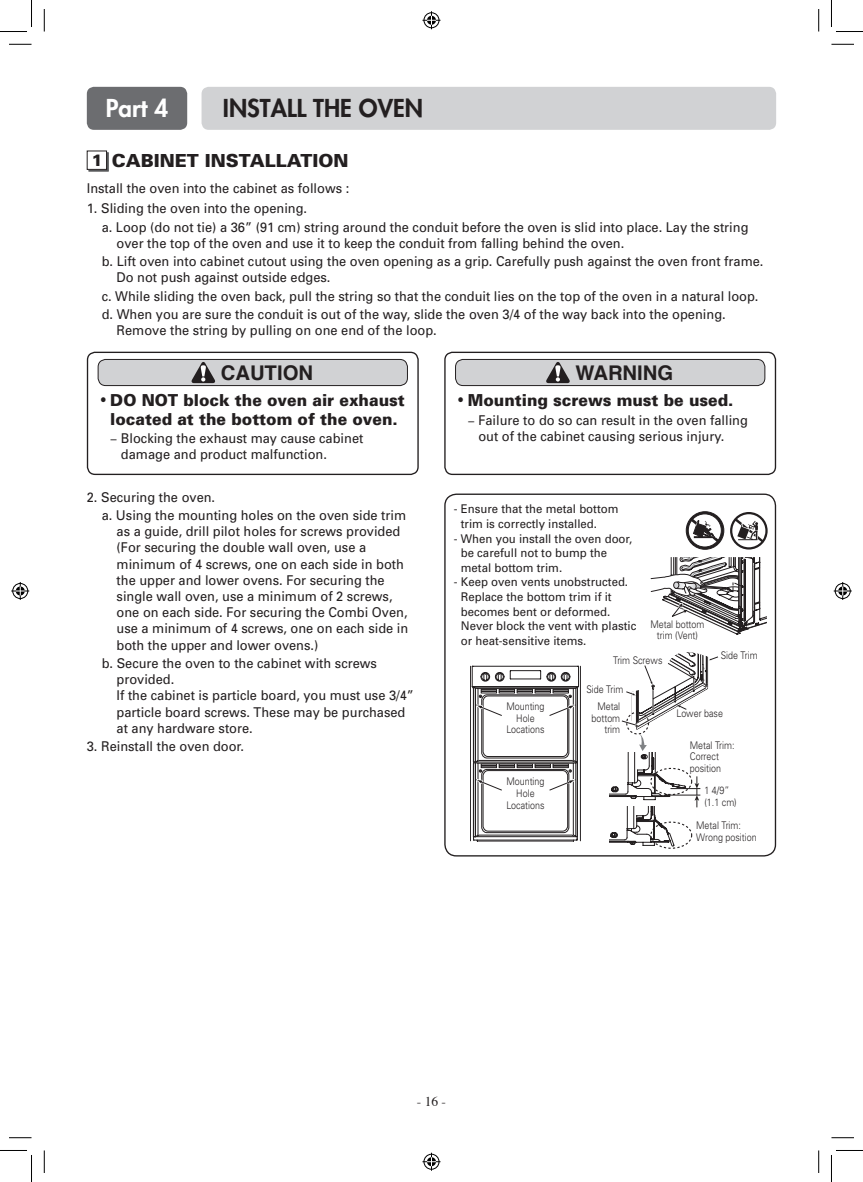
<style>
.page{position:relative;width:863px;height:1182px;background:#fff}
.page>*{position:absolute;margin:0;border:0;box-sizing:border-box;transform-origin:0 0}
.t1{font:800 24px "Futura";color:#231f20}
.t2{font:800 24px "Futura";color:#fff}
.t3{font:700 20.25px "Helvetica";color:#231f20}
.t4{font:900 18px "Univers";color:#231f20}
.t5{font:900 16.5px/19.8px "Univers";color:#231f20;text-align:center;scale:.95 1}
.t6{font:13.5px/16.2px "Univers";color:#231f20;scale:.95 1}
.t7{font:13.5px "Times";color:#231f20}
.t8{font:12px/14.5px "Univers";color:#231f20;scale:.95 1}
.t9{font:300 10.5px/11.9px "Univers";color:#231f20;text-align:center;scale:.85 1}
.s1{font-size:16.5px}
</style>
<div class="page">
<div style="left:87px;top:87px;width:100px;height:43px;background:#6c6d70;border-radius:7px"></div>
<div style="left:201px;top:87px;width:575px;height:43px;background:#d1d2d4;border-radius:7px"></div>
<svg style="left:89px;top:152px;width:20px;height:19px"></svg>
<div style="left:87px;top:151px;width:19px;height:18px;background:#fff"></div>
<div style="left:87px;top:151px;width:20px;height:19px;border:1px solid #231f20"></div>
<div style="left:87px;top:351px;width:331px;height:124px;border:1px solid #231f20;border-radius:8px"></div>
<div style="left:98px;top:359px;width:309px;height:26px;background:#d1d2d4;border-radius:8px"></div>
<svg style="left:191px;top:362px;width:25px;height:21px"></svg>
<div style="left:98px;top:359px;width:309px;height:27px;border:1px solid #231f20;border-radius:8px"></div>
<div style="left:444px;top:351px;width:332px;height:124px;border:1px solid #231f20;border-radius:8px"></div>
<div style="left:455px;top:359px;width:309px;height:26px;background:#d1d2d4;border-radius:8px"></div>
<svg style="left:546px;top:362px;width:24px;height:21px"></svg>
<div style="left:455px;top:359px;width:310px;height:27px;border:1px solid #231f20;border-radius:8px"></div>
<div style="left:444px;top:493px;width:332px;height:363px;border:1px solid #231f20;border-radius:11px"></div>
<svg style="left:609px;top:652px;width:109px;height:197px"></svg>
<svg style="left:470px;top:665px;width:111px;height:176px"></svg>
<svg style="left:730px;top:512px;width:37px;height:37px"></svg>
<svg style="left:686px;top:511px;width:37px;height:38px"></svg>
<svg style="left:650px;top:557px;width:116px;height:77px"></svg>
<svg style="left:9px;top:44px;width:23px;height:1px"></svg>
<svg style="left:831px;top:44px;width:22px;height:1px"></svg>
<svg style="left:9px;top:1137px;width:23px;height:1px"></svg>
<svg style="left:831px;top:1137px;width:22px;height:1px"></svg>
<svg style="left:44px;top:9px;width:1px;height:23px"></svg>
<svg style="left:44px;top:1150px;width:1px;height:22px"></svg>
<svg style="left:818px;top:9px;width:1px;height:23px"></svg>
<svg style="left:818px;top:1150px;width:1px;height:22px"></svg>
<svg style="left:0;top:0;width:32px;height:32px"></svg>
<svg style="left:0;top:1150px;width:32px;height:31px"></svg>
<svg style="left:831px;top:0;width:31px;height:32px"></svg>
<svg style="left:831px;top:1150px;width:31px;height:31px"></svg>
<svg style="left:422px;top:11px;width:18px;height:18px"></svg>
<svg style="left:422px;top:1152px;width:18px;height:18px"></svg>
<svg style="left:11px;top:582px;width:18px;height:18px"></svg>
<svg style="left:833px;top:582px;width:18px;height:18px"></svg>
<h1 class="t2" style="left:106px;top:92px;width:64px">Part 4</h1>
<h1 class="t1" style="left:223px;top:92px;width:201px">INSTALL THE OVEN</h1>
<h3 class="t4" style="left:91px;top:150px;width:258px"><span class="s1">1</span> CABINET INSTALLATION</h3>
<p class="t6" style="left:87px;top:180px;width:278px">Install the oven into the cabinet as follows :</p>
<p class="t6" style="left:102px;top:199px;width:682px;line-height:18.3px;text-indent:-15px">1. Sliding the oven into the opening.<br>a. Loop (do not tie) a 36” (91 cm) string around the conduit before the oven is slid into place. Lay the string</p>
<p class="t6" style="left:102px;top:234px;width:698px;line-height:18.3px;text-indent:15px">over the top of the oven and use it to keep the conduit from falling behind the oven.<br>b. Lift oven into cabinet cutout using the oven opening as a grip. Carefully push against the oven front frame.</p>
<p class="t6" style="left:102px;top:268px;width:692px;line-height:18.3px;text-indent:15px">Do not push against outside edges.<br>c. While sliding the oven back, pull the string so that the conduit lies on the top of the oven in a natural loop. d. When you are sure the conduit is out of the way, slide the oven 3/4 of the way back into the opening.</p>
<p class="t6" style="left:117px;top:322px;width:338px">Remove the string by pulling on one end of the loop.</p>
<h2 class="t3" style="left:221px;top:357px;width:94px">CAUTION</h2>
<p class="t5" style="left:100px;top:389px;width:322px">• DO NOT block the oven air exhaust located at the bottom of the oven.</p>
<p class="t6" style="left:121px;top:429px;width:257px;text-indent:-11px">− Blocking the exhaust may cause cabinet damage and product malfunction.</p>
<p class="t6" style="left:102px;top:487px;width:322px;line-height:18.3px;text-indent:-15px">2. Securing the oven.<br>a. Using the mounting holes on the oven side trim</p>
<p class="t6" style="left:117px;top:523px;width:308px">as a guide, drill pilot holes for screws provided (For securing the double wall oven, use a minimum of 4 screws, one on each side in both the upper and lower ovens. For securing the single wall oven, use a minimum of 2 screws, one on each side. For securing the Combi Oven, use a minimum of 4 screws, one on each side in both the upper and lower ovens.)</p>
<p class="t6" style="left:117px;top:654px;width:314px;text-indent:-15px">b. Secure the oven to the cabinet with screws provided.<br>If the cabinet is particle board, you must use 3/4” particle board screws. These may be purchased at any hardware store.</p>
<p class="t6" style="left:87px;top:738px;width:167px">3. Reinstall the oven door.</p>
<h2 class="t3" style="left:575px;top:357px;width:99px">WARNING</h2>
<p class="t5" style="left:457px;top:389px;width:292px">• Mounting screws must be used.</p>
<p class="t6" style="left:478px;top:412px;width:285px;text-indent:-11px">− Failure to do so can result in the oven falling out of the cabinet causing serious injury.</p>
<p class="t8" style="left:460px;top:501px;width:167px;text-indent:-7px">- Ensure that the metal bottom trim is correctly installed.</p>
<p class="t8" style="left:460px;top:531px;width:182px;text-indent:-7px">- When you install the oven door, be carefull not to bump the metal bottom trim.</p>
<p class="t8" style="left:460px;top:574px;width:186px;text-indent:-7px">- Keep oven vents unobstructed.<br>Replace the bottom trim if it becomes bent or deformed.<br>Never block the vent with plastic or heat-sensitive items.</p>
<p class="t9" style="left:650px;top:617px;width:65px">Metal bottom trim (Vent)</p>
<p class="t9" style="left:613px;top:653px;width:59px">Trim Screws</p>
<p class="t9" style="left:586px;top:682px;width:45px">Side Trim</p>
<p class="t9" style="left:720px;top:649px;width:45px">Side Trim</p>
<p class="t9" style="left:506px;top:699px;width:46px">Mounting<br>Hole<br>Locations</p>
<p class="t9" style="left:506px;top:774px;width:46px">Mounting<br>Hole<br>Locations</p>
<p class="t9" style="left:591px;top:699px;width:35px;text-align:right">Metal bottom trim</p>
<p class="t9" style="left:676px;top:707px;width:56px">Lower base</p>
<p class="t9" style="left:689px;top:738px;width:54px;text-align:left">Metal Trim:<br>Correct position</p>
<p class="t9" style="left:704px;top:783px;width:39px;text-align:left">1 4/9” (1.1 cm)</p>
<p class="t9" style="left:696px;top:818px;width:73px;text-align:left">Metal Trim:<br>Wrong position</p>
<p class="t7" style="left:417px;top:1089px;width:31px">- 16 -</p>
</div>
